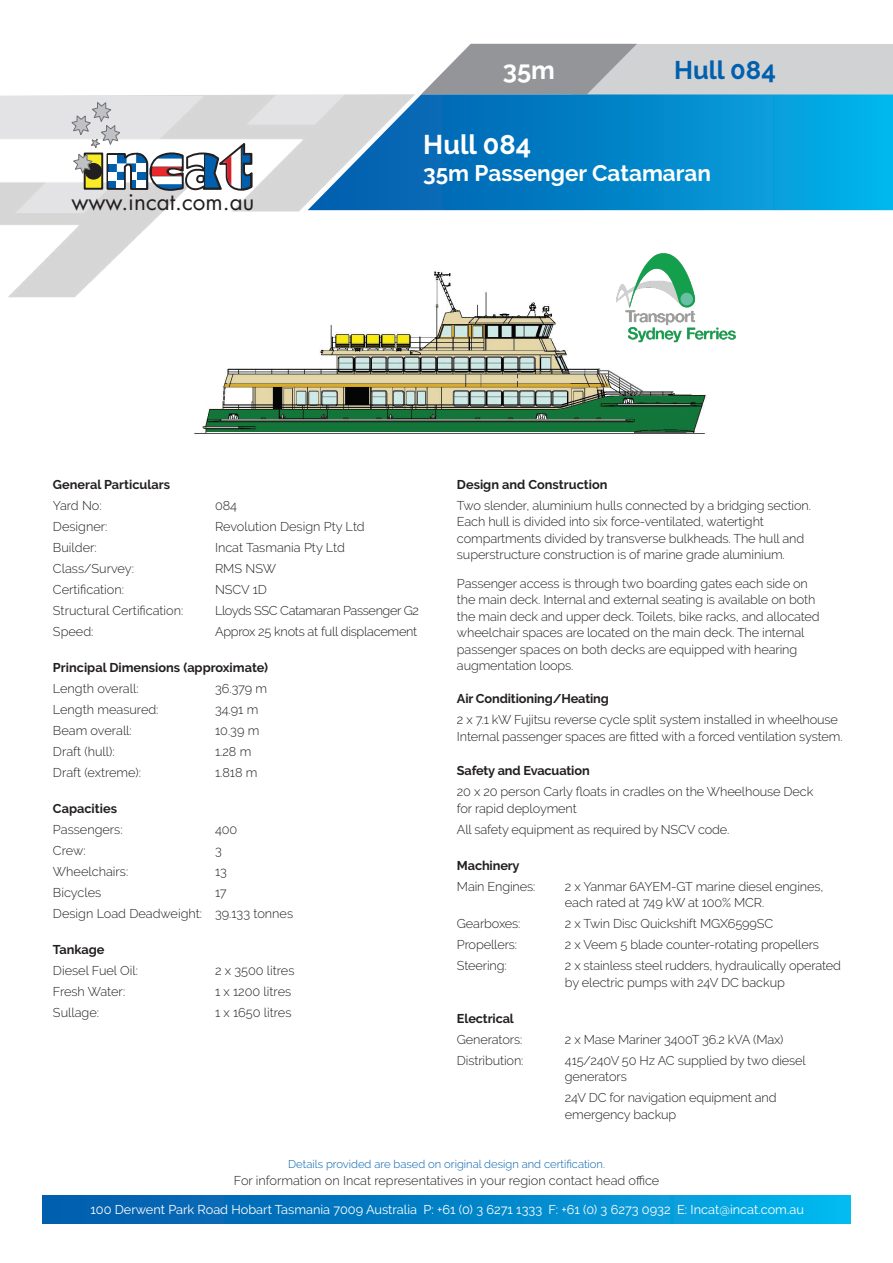
<style>
.page{position:relative;width:893px;height:1263px;background:#fff}
.page>*{position:absolute;margin:0;border:0;box-sizing:border-box;transform-origin:0 0}
.t1{font:700 27px "Raleway";color:#fff}
.t2{font:700 25.5px "Raleway";color:#0160ae}
.t3{font:700 25.5px "Raleway";color:#fff}
.t4{font:700 22.5px "Raleway";color:#fff}
.t5{font:22.5px "Futura";color:#231f20}
.t6{font:300 12.75px/16.5px "Raleway";letter-spacing:-.01em;color:#231f20}
.t7{font:700 12.75px "Raleway";color:#231f20}
.t8{font:12.75px "Raleway";color:#fff}
.t9{font:300 12.75px "Raleway";letter-spacing:-.03em;color:#231f20}
.t10{font:300 11.25px "Raleway";color:#0160ae}
</style>
<div class="page">
<img style="left:194px;top:273px;width:512px;height:161px">
<div style="left:571px;top:44px;width:322px;height:50px;background:#d1d2d4"></div>
<svg style="left:449px;top:44px;width:188px;height:50px"></svg>
<div style="left:43px;top:1196px;width:807px;height:27px;background:linear-gradient(to right,#0357a8,#04b4eb)"></div>
<img style="left:0;top:66px;width:449px;height:244px">
<svg style="left:308px;top:94px;width:585px;height:116px;background:#1990cd"></svg>
<svg style="left:559px;top:297px;width:147px;height:54px"></svg>
<img style="left:607px;top:253px;width:129px;height:93px">
<svg style="left:71px;top:102px;width:182px;height:91px"></svg>
<h2 class="t3" style="left:503px;top:56px;width:54px">35m</h2>
<h2 class="t2" style="left:674px;top:56px;width:103px">Hull 084</h2>
<h3 class="t5" style="left:71px;top:187px;width:184px">www.incat.com.au</h3>
<h1 class="t1" style="left:423px;top:129px;width:109px">Hull 084</h1>
<h3 class="t4" style="left:423px;top:160px;width:289px">35m Passenger Catamaran</h3>
<p class="t7" style="left:53px;top:477px;width:119px">General Particulars</p>
<p class="t6" style="left:53px;top:497px;width:50px">Yard No:</p>
<p class="t6" style="left:215px;top:497px;width:24px">084</p>
<p class="t6" style="left:53px;top:518px;width:56px">Designer:</p>
<p class="t6" style="left:215px;top:518px;width:151px">Revolution Design Pty Ltd</p>
<p class="t6" style="left:53px;top:539px;width:45px">Builder:</p>
<p class="t6" style="left:215px;top:539px;width:132px">Incat Tasmania Pty Ltd</p>
<p class="t6" style="left:53px;top:560px;width:83px">Class/Survey:</p>
<p class="t6" style="left:215px;top:560px;width:63px">RMS NSW</p>
<p class="t6" style="left:53px;top:581px;width:73px">Certification:</p>
<p class="t6" style="left:215px;top:581px;width:54px">NSCV 1D</p>
<p class="t6" style="left:53px;top:602px;width:132px">Structural Certification:</p>
<p class="t9" style="left:215px;top:603px;width:205px">Lloyds SSC Catamaran Passenger G2</p>
<p class="t6" style="left:53px;top:623px;width:42px">Speed:</p>
<p class="t6" style="left:215px;top:623px;width:204px">Approx 25 knots at full displacement</p>
<p class="t7" style="left:53px;top:660px;width:217px">Principal Dimensions (approximate)</p>
<p class="t6" style="left:53px;top:680px;width:87px">Length overall:</p>
<p class="t6" style="left:215px;top:680px;width:54px">36.379 m</p>
<p class="t6" style="left:53px;top:701px;width:107px">Length measured:</p>
<p class="t6" style="left:215px;top:701px;width:45px">34.91 m</p>
<p class="t6" style="left:53px;top:722px;width:80px">Beam overall:</p>
<p class="t6" style="left:215px;top:722px;width:46px">10.39 m</p>
<p class="t6" style="left:53px;top:743px;width:63px">Draft (hull):</p>
<p class="t6" style="left:215px;top:743px;width:38px">1.28 m</p>
<p class="t6" style="left:53px;top:764px;width:90px">Draft (extreme):</p>
<p class="t6" style="left:215px;top:764px;width:44px">1.818 m</p>
<p class="t7" style="left:53px;top:801px;width:66px">Capacities</p>
<p class="t6" style="left:53px;top:821px;width:71px">Passengers:</p>
<p class="t6" style="left:215px;top:821px;width:24px">400</p>
<p class="t6" style="left:53px;top:842px;width:34px">Crew:</p>
<p class="t6" style="left:215px;top:842px;width:8px">3</p>
<p class="t6" style="left:53px;top:863px;width:77px">Wheelchairs:</p>
<p class="t6" style="left:215px;top:863px;width:13px">13</p>
<p class="t6" style="left:53px;top:884px;width:50px">Bicycles</p>
<p class="t6" style="left:53px;top:882px;width:242px;line-height:21px;text-indent:162px">17<br>Design Load Deadweight: 39.133 tonnes</p>
<p class="t7" style="left:53px;top:942px;width:53px">Tankage</p>
<p class="t6" style="left:53px;top:962px;width:86px">Diesel Fuel Oil:</p>
<p class="t6" style="left:215px;top:962px;width:81px">2 x 3500 litres</p>
<p class="t6" style="left:53px;top:983px;width:74px">Fresh Water:</p>
<p class="t6" style="left:215px;top:983px;width:78px">1 x 1200 litres</p>
<p class="t6" style="left:53px;top:1004px;width:48px">Sullage:</p>
<p class="t6" style="left:215px;top:1004px;width:78px">1 x 1650 litres</p>
<p class="t7" style="left:457px;top:477px;width:152px">Design and Construction</p>
<p class="t6" style="left:457px;top:497px;width:356px">Two slender, aluminium hulls connected by a bridging section.<br>Each hull is divided into six force-ventilated, watertight compartments divided by transverse bulkheads. The hull and superstructure construction is of marine grade aluminium.</p>
<p class="t6" style="left:457px;top:575px;width:364px">Passenger access is through two boarding gates each side on the main deck. Internal and external seating is available on both the main deck and upper deck. Toilets, bike racks, and allocated wheelchair spaces are located on the main deck. The internal passenger spaces on both decks are equipped with hearing augmentation loops.</p>
<p class="t7" style="left:457px;top:691px;width:153px">Air Conditioning/Heating</p>
<p class="t6" style="left:457px;top:711px;width:387px">2 x 7.1 kW Fujitsu reverse cycle split system installed in wheelhouse<br>Internal passenger spaces are fitted with a forced ventilation system.</p>
<p class="t7" style="left:457px;top:763px;width:134px">Safety and Evacuation</p>
<p class="t6" style="left:457px;top:783px;width:358px">20 x 20 person Carly floats in cradles on the Wheelhouse Deck for rapid deployment</p>
<p class="t6" style="left:457px;top:821px;width:274px">All safety equipment as required by NSCV code.</p>
<p class="t7" style="left:457px;top:858px;width:64px">Machinery</p>
<p class="t6" style="left:457px;top:878px;width:80px">Main Engines:</p>
<p class="t6" style="left:565px;top:878px;width:260px">2 x Yanmar 6AYEM-GT marine diesel engines, each rated at 749 kW at 100% MCR.</p>
<p class="t6" style="left:457px;top:915px;width:65px">Gearboxes:</p>
<p class="t6" style="left:565px;top:915px;width:210px">2 x Twin Disc Quickshift MGX6599SC</p>
<p class="t6" style="left:457px;top:936px;width:62px">Propellers:</p>
<p class="t6" style="left:565px;top:936px;width:256px">2 x Veem 5 blade counter-rotating propellers</p>
<p class="t6" style="left:457px;top:957px;width:51px">Steering:</p>
<p class="t6" style="left:565px;top:957px;width:277px">2 x stainless steel rudders, hydraulically operated by electric pumps with 24V DC backup</p>
<p class="t7" style="left:457px;top:1011px;width:59px">Electrical</p>
<p class="t6" style="left:457px;top:1031px;width:67px">Generators:</p>
<p class="t6" style="left:565px;top:1031px;width:220px">2 x Mase Mariner 3400T 36.2 kVA (Max)</p>
<p class="t6" style="left:457px;top:1052px;width:68px">Distribution:</p>
<p class="t6" style="left:565px;top:1052px;width:242px">415/240V 50 Hz AC supplied by two diesel generators</p>
<p class="t6" style="left:565px;top:1089px;width:213px">24V DC for navigation equipment and emergency backup</p>
<p class="t10" style="left:288px;top:1158px;width:318px">Details provided are based on original design and certification.</p>
<p class="t6" style="left:234px;top:1172px;width:427px">For information on Incat representatives in your region contact head office</p>
<p class="t8" style="left:90px;top:1202px;width:715px">100 Derwent Park Road Hobart Tasmania 7009 Australia P: +61 (0) 3 6271 1333 F: +61 (0) 3 6273 0932 E: Incat@incat.com.au</p>
</div>
